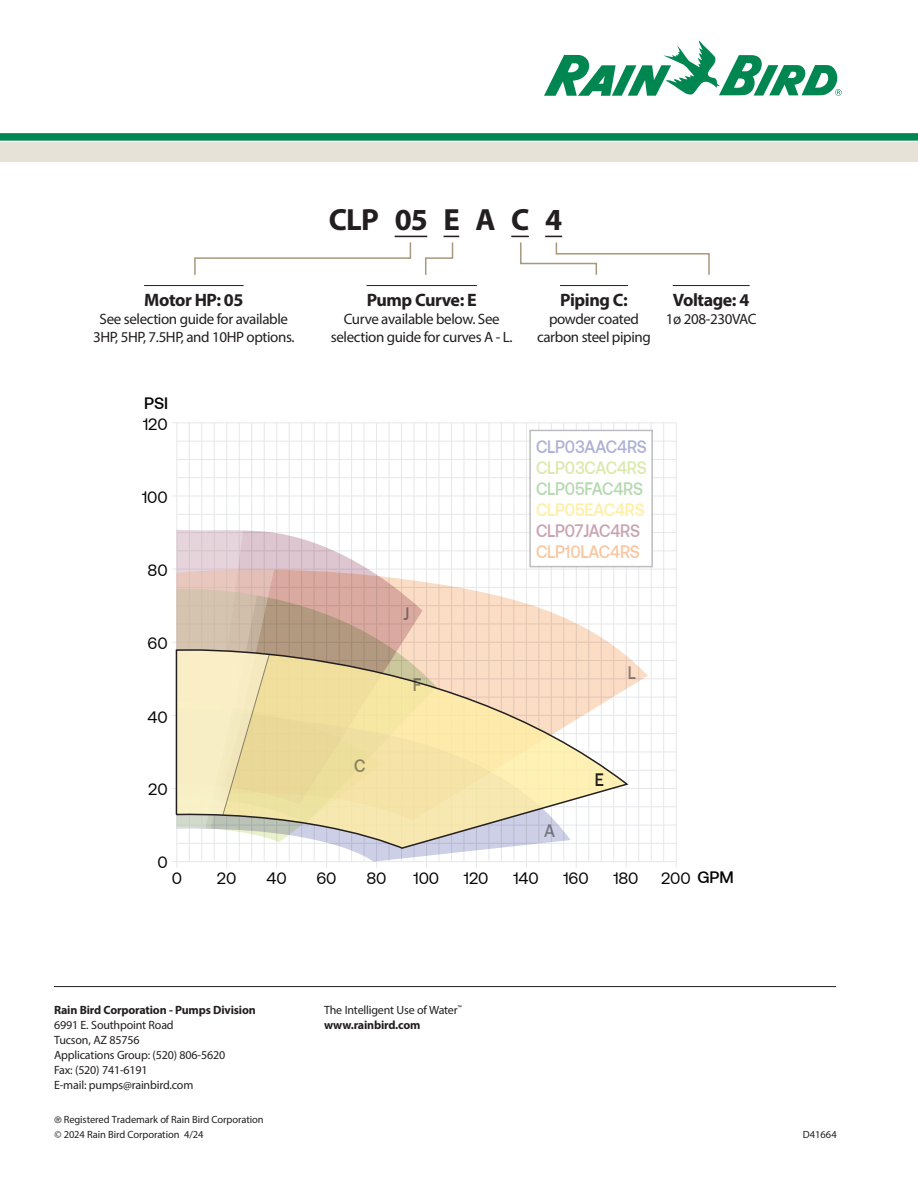
<style>
.page{position:relative;width:918px;height:1188px;background:#fff}
.page>*{position:absolute;margin:0;border:0;box-sizing:border-box;transform-origin:0 0}
.t1{font:700 30.75px "Myriad Pro";color:#231f20}
.t2{font:700 18px "Myriad Pro";letter-spacing:-.025em;color:#231f20}
.t3{font:500 18px "Aeonik";letter-spacing:-.01em;color:#adb1d6;scale:.9 1}
.t4{font:500 18px "Aeonik";letter-spacing:-.01em;color:#dce8ac;scale:.9 1}
.t5{font:500 18px "Aeonik";letter-spacing:-.01em;color:#b5d9ae;scale:.9 1}
.t6{font:500 18px "Aeonik";letter-spacing:-.01em;color:#ffeea5;scale:.9 1}
.t7{font:500 18px "Aeonik";letter-spacing:-.01em;color:#caa2b2;scale:.9 1}
.t8{font:500 18px "Aeonik";letter-spacing:-.01em;color:#f9c6a0;scale:.9 1}
.t9{font:500 18px "Aeonik";color:#231f20;scale:.9 1}
.t10{font:16.5px "Aeonik";letter-spacing:-.01em;color:#040503}
.t11{font:500 16.5px "Aeonik";color:#040503}
.t12{font:15px/18px "Myriad Pro";letter-spacing:-.025em;color:#231f20;text-align:center}
.t13{font:12px/15px "Myriad Pro";letter-spacing:-.015em;color:#231f20}
.t14{font:700 12px "Myriad Pro";letter-spacing:-.015em;color:#231f20}
.t15{font:10.5px/15px "Myriad Pro";letter-spacing:-.01em;color:#231f20}
.s1{font-weight:500}
.s2{font-family:"Helvetica Neue LT Std";font-size:9px}
.s3{font-weight:700}
</style>
<div class="page">
<hr style="left:54px;top:986px;width:782px;height:1px;background:#231f20">
<div style="left:0;top:133px;width:918px;height:8px;background:#008751"></div>
<div style="left:0;top:142px;width:918px;height:20px;background:#e6e2d7"></div>
<svg style="left:544px;top:41px;width:298px;height:55px"></svg>
<hr style="left:395px;top:236px;width:32px;height:1px;background:#231f20">
<svg style="left:194px;top:242px;width:218px;height:33px"></svg>
<hr style="left:144px;top:285px;width:100px;height:1px;background:#231f20">
<hr style="left:367px;top:285px;width:110px;height:1px;background:#231f20">
<hr style="left:673px;top:285px;width:77px;height:1px;background:#231f20">
<svg style="left:424px;top:236px;width:35px;height:39px"></svg>
<hr style="left:560px;top:285px;width:68px;height:1px;background:#231f20">
<svg style="left:511px;top:236px;width:199px;height:39px"></svg>
<hr style="left:172px;top:422px;width:504px;height:1px;background:#e6e7e9">
<hr style="left:176px;top:441px;width:500px;height:1px;background:#e6e7e9">
<hr style="left:176px;top:459px;width:500px;height:1px;background:#e6e7e9">
<hr style="left:176px;top:477px;width:500px;height:1px;background:#e6e7e9">
<hr style="left:176px;top:514px;width:500px;height:1px;background:#e6e7e9">
<hr style="left:176px;top:532px;width:500px;height:1px;background:#e6e7e9">
<hr style="left:176px;top:550px;width:500px;height:1px;background:#e6e7e9">
<hr style="left:176px;top:587px;width:500px;height:1px;background:#e6e7e9">
<hr style="left:176px;top:605px;width:500px;height:1px;background:#e6e7e9">
<hr style="left:176px;top:624px;width:500px;height:1px;background:#e6e7e9">
<hr style="left:176px;top:660px;width:500px;height:1px;background:#e6e7e9">
<hr style="left:176px;top:678px;width:500px;height:1px;background:#e6e7e9">
<hr style="left:176px;top:697px;width:500px;height:1px;background:#e6e7e9">
<hr style="left:176px;top:733px;width:500px;height:1px;background:#e6e7e9">
<hr style="left:176px;top:752px;width:500px;height:1px;background:#e6e7e9">
<hr style="left:176px;top:770px;width:500px;height:1px;background:#e6e7e9">
<hr style="left:176px;top:806px;width:500px;height:1px;background:#e6e7e9">
<hr style="left:176px;top:825px;width:500px;height:1px;background:#e6e7e9">
<hr style="left:176px;top:843px;width:500px;height:1px;background:#e6e7e9">
<hr style="left:172px;top:496px;width:504px;height:1px;background:#e6e7e9">
<hr style="left:172px;top:569px;width:504px;height:1px;background:#e6e7e9">
<hr style="left:172px;top:642px;width:504px;height:1px;background:#e6e7e9">
<hr style="left:172px;top:715px;width:504px;height:1px;background:#e6e7e9">
<hr style="left:172px;top:788px;width:504px;height:1px;background:#e6e7e9">
<hr style="left:172px;top:861px;width:504px;height:1px;background:#e6e7e9">
<hr style="left:176px;top:423px;width:1px;height:445px;background:#e6e7e9">
<hr style="left:189px;top:423px;width:1px;height:439px;background:#e6e7e9">
<hr style="left:201px;top:423px;width:1px;height:439px;background:#e6e7e9">
<hr style="left:214px;top:423px;width:1px;height:439px;background:#e6e7e9">
<hr style="left:239px;top:423px;width:1px;height:439px;background:#e6e7e9">
<hr style="left:251px;top:423px;width:1px;height:439px;background:#e6e7e9">
<hr style="left:264px;top:423px;width:1px;height:439px;background:#e6e7e9">
<hr style="left:289px;top:423px;width:1px;height:439px;background:#e6e7e9">
<hr style="left:301px;top:423px;width:1px;height:439px;background:#e6e7e9">
<hr style="left:314px;top:423px;width:1px;height:439px;background:#e6e7e9">
<hr style="left:339px;top:423px;width:1px;height:439px;background:#e6e7e9">
<hr style="left:351px;top:423px;width:1px;height:439px;background:#e6e7e9">
<hr style="left:364px;top:423px;width:1px;height:439px;background:#e6e7e9">
<hr style="left:389px;top:423px;width:1px;height:439px;background:#e6e7e9">
<hr style="left:401px;top:423px;width:1px;height:439px;background:#e6e7e9">
<hr style="left:414px;top:423px;width:1px;height:439px;background:#e6e7e9">
<hr style="left:439px;top:423px;width:1px;height:439px;background:#e6e7e9">
<hr style="left:451px;top:423px;width:1px;height:439px;background:#e6e7e9">
<hr style="left:464px;top:423px;width:1px;height:439px;background:#e6e7e9">
<hr style="left:489px;top:423px;width:1px;height:439px;background:#e6e7e9">
<hr style="left:501px;top:423px;width:1px;height:439px;background:#e6e7e9">
<hr style="left:514px;top:423px;width:1px;height:439px;background:#e6e7e9">
<hr style="left:538px;top:423px;width:1px;height:439px;background:#e6e7e9">
<hr style="left:551px;top:423px;width:1px;height:439px;background:#e6e7e9">
<hr style="left:563px;top:423px;width:1px;height:439px;background:#e6e7e9">
<hr style="left:588px;top:423px;width:1px;height:439px;background:#e6e7e9">
<hr style="left:601px;top:423px;width:1px;height:439px;background:#e6e7e9">
<hr style="left:613px;top:423px;width:1px;height:439px;background:#e6e7e9">
<hr style="left:638px;top:423px;width:1px;height:439px;background:#e6e7e9">
<hr style="left:651px;top:423px;width:1px;height:439px;background:#e6e7e9">
<hr style="left:663px;top:423px;width:1px;height:439px;background:#e6e7e9">
<hr style="left:226px;top:423px;width:1px;height:445px;background:#e6e7e9">
<hr style="left:276px;top:423px;width:1px;height:445px;background:#e6e7e9">
<hr style="left:326px;top:423px;width:1px;height:445px;background:#e6e7e9">
<hr style="left:376px;top:423px;width:1px;height:445px;background:#e6e7e9">
<hr style="left:426px;top:423px;width:1px;height:445px;background:#e6e7e9">
<hr style="left:476px;top:423px;width:1px;height:445px;background:#e6e7e9">
<hr style="left:526px;top:423px;width:1px;height:445px;background:#e6e7e9">
<hr style="left:576px;top:423px;width:1px;height:445px;background:#e6e7e9">
<hr style="left:626px;top:423px;width:1px;height:445px;background:#e6e7e9">
<hr style="left:676px;top:423px;width:1px;height:445px;background:#e6e7e9">
<svg style="left:382px;top:570px;width:266px;height:238px"></svg>
<svg style="left:350px;top:850px;width:165px;height:12px"></svg>
<svg style="left:175px;top:639px;width:455px;height:211px"></svg>
<svg style="left:176px;top:530px;width:206px;height:312px;background:#dfcead"></svg>
<div style="left:530px;top:430px;width:122px;height:137px;background:#fff"></div>
<div style="left:529px;top:430px;width:124px;height:137px;border:2px solid #bcbdc0"></div>
<p class="t2" style="left:144px;top:288px;width:101px">Motor HP: 05</p>
<p class="t12" style="left:93px;top:310px;width:203px">See selection guide for available<br>3HP, 5HP, 7.5HP, and 10HP options.</p>
<p class="t11" style="left:144px;top:394px;width:25px">PSI</p>
<p class="t10" style="left:143px;top:415px;width:26px">120</p>
<p class="t10" style="left:142px;top:488px;width:27px">100</p>
<p class="t10" style="left:148px;top:562px;width:22px">80</p>
<p class="t10" style="left:148px;top:634px;width:22px">60</p>
<p class="t10" style="left:147px;top:708px;width:22px">40</p>
<p class="t10" style="left:148px;top:780px;width:21px">20</p>
<p class="t10" style="left:157px;top:853px;width:12px">0</p>
<h1 class="t1" style="left:329px;top:200px;width:235px">CLP 05 E A C 4</h1>
<p class="t2" style="left:367px;top:288px;width:111px">Pump Curve: E</p>
<p class="t12" style="left:331px;top:310px;width:183px">Curve available below. See selection guide for curves A - L.</p>
<p class="t2" style="left:560px;top:288px;width:69px">Piping C:</p>
<p class="t12" style="left:537px;top:310px;width:115px">powder coated carbon steel piping</p>
<p class="t2" style="left:673px;top:288px;width:78px">Voltage: 4</p>
<p class="t12" style="left:666px;top:310px;width:92px">1ø 208-230VAC</p>
<p class="t9" style="left:354px;top:756px;width:14px">C</p>
<p class="t9" style="left:403px;top:603px;width:8px">J</p>
<p class="t9" style="left:413px;top:675px;width:11px">F</p>
<p class="t3" style="left:536px;top:436px;width:125px">CLP03AAC4RS</p>
<p class="t4" style="left:536px;top:457px;width:124px">CLP03CAC4RS</p>
<p class="t5" style="left:536px;top:478px;width:120px">CLP05FAC4RS</p>
<p class="t6" style="left:536px;top:499px;width:122px">CLP05EAC4RS</p>
<p class="t7" style="left:536px;top:520px;width:117px">CLP07JAC4RS</p>
<p class="t8" style="left:536px;top:541px;width:117px">CLP10LAC4RS</p>
<p class="t9" style="left:544px;top:821px;width:14px">A</p>
<p class="t9" style="left:628px;top:663px;width:11px">L</p>
<p class="t9" style="left:595px;top:770px;width:12px">E</p>
<p class="t10" style="left:172px;top:869px;width:12px">0</p>
<p class="t10" style="left:217px;top:869px;width:21px">20</p>
<p class="t10" style="left:267px;top:869px;width:22px">40</p>
<p class="t10" style="left:316px;top:869px;width:22px">60</p>
<p class="t10" style="left:366px;top:869px;width:22px">80</p>
<p class="t10" style="left:414px;top:869px;width:27px">100</p>
<p class="t10" style="left:464px;top:869px;width:26px">120</p>
<p class="t10" style="left:513px;top:869px;width:27px">140</p>
<p class="t10" style="left:563px;top:869px;width:27px">160</p>
<p class="t10" style="left:613px;top:869px;width:27px">180</p>
<p class="t10" style="left:661px;top:869px;width:74px">200 <span class="s1">GPM</span></p>
<p class="t14" style="left:54px;top:1002px;width:203px">Rain Bird Corporation - Pumps Division</p>
<p class="t13" style="left:54px;top:1017px;width:173px">6991 E. Southpoint Road<br>Tucson, AZ 85756<br>Applications Group: (520) 806-5620<br>Fax: (520) 741-6191<br>E-mail: pumps@rainbird.com</p>
<p class="t15" style="left:54px;top:1112px;width:211px"><span class="s2">®</span> Registered Trademark of Rain Bird Corporation © 2024 Rain Bird Corporation 4/24</p>
<p class="t13" style="left:324px;top:1002px;width:139px">The Intelligent Use of Water<sup>™ </sup><span class="s3">www.rainbird.com</span></p>
<p class="t15" style="left:803px;top:1127px;width:35px">D41664</p>
</div>
